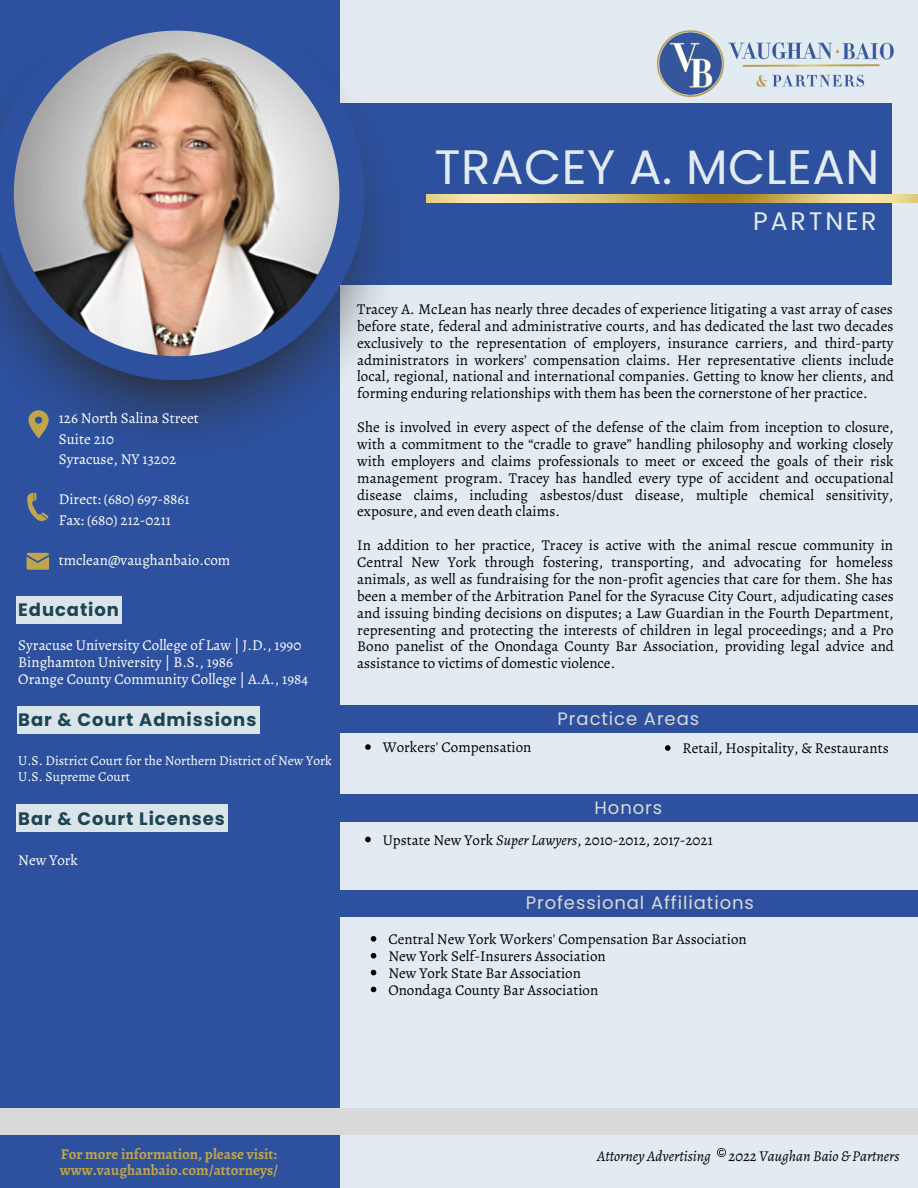
<style>
.page{position:relative;width:918px;height:1188px;background:#fff}
.page>*{position:absolute;margin:0;border:0;box-sizing:border-box;transform-origin:0 0}
.t1{font:48.3px "Poppins";letter-spacing:.01em;color:#e3ebf2}
.t2{font:25.5px "Poppins";letter-spacing:.1em;color:#e3ebf2}
.t3{font:700 18px "Poppins";letter-spacing:.05em;color:#1d4355}
.t4{font:18px "Poppins";letter-spacing:.05em;color:#d9d9d9}
.t5{font:15px/16.8px "Alegreya";color:#000;text-align:justify}
.t6{font:15px/20.2px "Alegreya";color:#fff}
.t7{font:700 15px/16.8px "Alegreya";color:#c0a54d}
.t8{font:italic 15px "Alegreya";color:#000}
.t9{font:13.5px/15.8px "Alegreya";color:#fff}
.s1{font-style:italic}
</style>
<div class="page">
<div style="left:163px;top:0;width:755px;height:1188px;background:#e3ebf2"></div>
<div style="left:0;top:0;width:339px;height:1188px;background:#2d519e"></div>
<div style="left:0;top:103px;width:892px;height:182px;background:#2d519e"></div>
<div style="left:339px;top:706px;width:579px;height:26px;background:#2d519e"></div>
<img style="left:0;top:3px;width:381px;height:459px">
<img style="left:14px;top:31px;width:325px;height:325px;border-radius:50%">
<img style="left:657px;top:30px;width:237px;height:67px">
<svg style="left:28px;top:410px;width:21px;height:28px"></svg>
<svg style="left:27px;top:493px;width:22px;height:29px"></svg>
<svg style="left:27px;top:553px;width:22px;height:17px"></svg>
<div style="left:0;top:1108px;width:918px;height:27px;background:#d9d9d9"></div>
<svg style="left:717px;top:1148px;width:8px;height:8px"></svg>
<div style="left:17px;top:596px;width:105px;height:28px;background:#dae5ea"></div>
<div style="left:17px;top:706px;width:242px;height:28px;background:#dae5ea"></div>
<svg style="left:365px;top:744px;width:6px;height:6px"></svg>
<div style="left:17px;top:805px;width:211px;height:27px;background:#dae5ea"></div>
<div style="left:339px;top:795px;width:579px;height:26px;background:#2d519e"></div>
<svg style="left:365px;top:837px;width:6px;height:5px"></svg>
<img style="left:427px;top:194px;width:491px;height:8px">
<div style="left:335px;top:890px;width:583px;height:27px;background:#2d519e"></div>
<svg style="left:371px;top:936px;width:5px;height:6px"></svg>
<svg style="left:371px;top:953px;width:5px;height:6px"></svg>
<svg style="left:371px;top:970px;width:5px;height:5px"></svg>
<svg style="left:371px;top:987px;width:5px;height:5px"></svg>
<svg style="left:665px;top:745px;width:6px;height:6px"></svg>
<h1 class="t1" style="left:435px;top:133px;width:446px">TRACEY A. MCLEAN</h1>
<h2 class="t2" style="left:753px;top:206px;width:125px">PARTNER</h2>
<p class="t5" style="left:357px;top:300px;width:538px">Tracey A. McLean has nearly three decades of experience litigating a vast array of cases before state, federal and administrative courts, and has dedicated the last two decades exclusively to the representation of employers, insurance carriers, and third-party administrators in workers’ compensation claims. Her representative clients include local, regional, national and international companies. Getting to know her clients, and forming enduring relationships with them has been the cornerstone of her practice.</p>
<p class="t5" style="left:357px;top:419px;width:538px">She is involved in every aspect of the defense of the claim from inception to closure, with a commitment to the “cradle to grave” handling philosophy and working closely with employers and claims professionals to meet or exceed the goals of their risk management program. Tracey has handled every type of accident and occupational disease claims, including asbestos/dust disease, multiple chemical sensitivity, exposure, and even death claims.</p>
<p class="t5" style="left:357px;top:537px;width:538px">In addition to her practice, Tracey is active with the animal rescue community in Central New York through fostering, transporting, and advocating for homeless animals, as well as fundraising for the non-profit agencies that care for them. She has been a member of the Arbitration Panel for the Syracuse City Court, adjudicating cases and issuing binding decisions on disputes; a Law Guardian in the Fourth Department, representing and protecting the interests of children in legal proceedings; and a Pro Bono panelist of the Onondaga County Bar Association, providing legal advice and assistance to victims of domestic violence.</p>
<p class="t6" style="left:59px;top:408px;width:142px">126 North Salina Street<br>Suite 210<br>Syracuse, NY 13202</p>
<p class="t6" style="left:59px;top:489px;width:132px">Direct: (680) 697-8861<br>Fax: (680) 212-0211</p>
<p class="t6" style="left:59px;top:550px;width:173px">tmclean@vaughanbaio.com</p>
<p class="t3" style="left:18px;top:597px;width:102px">Education</p>
<p class="t6" style="left:18px;top:637px;width:291px;line-height:16.8px">Syracuse University College of Law | J.D., 1990<br>Binghamton University | B.S., 1986<br>Orange County Community College | A.A., 1984</p>
<p class="t3" style="left:18px;top:707px;width:240px">Bar &amp; Court Admissions</p>
<p class="t4" style="left:558px;top:706px;width:143px">Practice Areas</p>
<p class="t5" style="left:383px;top:739px;width:150px">Workers' Compensation</p>
<p class="t5" style="left:683px;top:740px;width:208px">Retail, Hospitality, &amp; Restaurants</p>
<p class="t9" style="left:18px;top:752px;width:315px">U.S. District Court for the Northern District of New York<br>U.S. Supreme Court</p>
<p class="t3" style="left:18px;top:806px;width:208px">Bar &amp; Court Licenses</p>
<p class="t6" style="left:18px;top:850px;width:61px">New York</p>
<p class="t4" style="left:595px;top:795px;width:69px">Honors</p>
<p class="t5" style="left:383px;top:831px;width:332px">Upstate New York <span class="s1">Super Lawyers</span>, 2010-2012, 2017-2021</p>
<p class="t4" style="left:526px;top:890px;width:230px">Professional Affiliations</p>
<p class="t5" style="left:388px;top:930px;width:360px;text-align:left">Central New York Workers' Compensation Bar Association New York Self-Insurers Association<br>New York State Bar Association<br>Onondaga County Bar Association</p>
<p class="t7" style="left:60px;top:1145px;width:220px">For more information, please visit: www.vaughanbaio.com/attorneys/</p>
<p class="t8" style="left:597px;top:1145px;width:304px">Attorney Advertising 2022 Vaughan Baio &amp; Partners</p>
</div>
